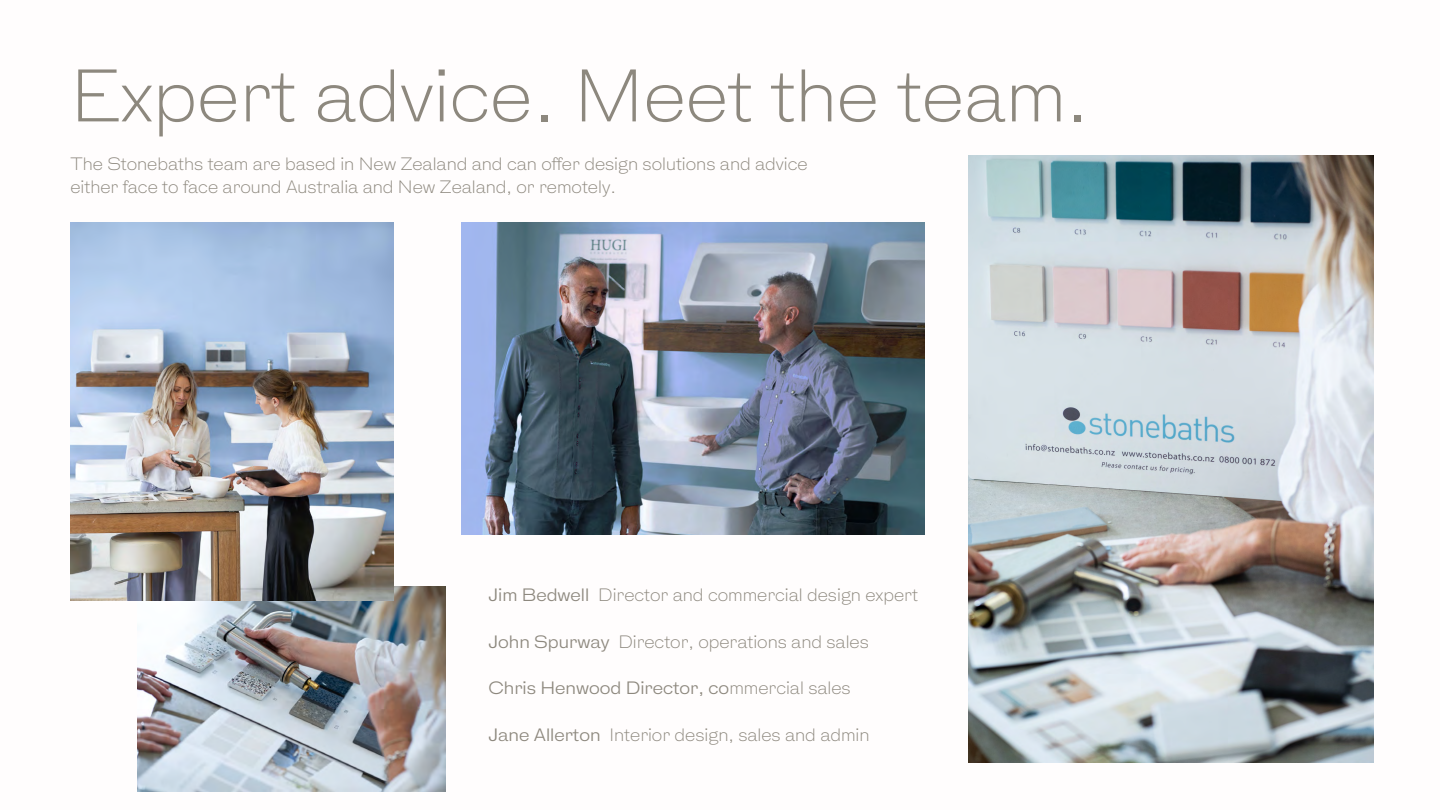
<style>
.page{position:relative;width:1440px;height:810px;background:#fff}
.page>*{position:absolute;margin:0;border:0;box-sizing:border-box;transform-origin:0 0}
.t1{font:300 70px "HK Gothic";color:#8d887e}
.t2{font:300 16.9px/23.2px "HK Gothic";color:#8d887e}
.t3{font:16.9px "HK Gothic";color:#8d887e}
.s1{font-weight:400}
.s2{font-weight:300}
</style>
<div class="page">
<img style="left:138px;top:586px;width:307px;height:205px">
<img style="left:70px;top:222px;width:324px;height:378px">
<img style="left:462px;top:222px;width:463px;height:312px">
<img style="left:969px;top:155px;width:405px;height:608px">
<p class="t1" style="left:70px;top:59px;width:1020px">Expert advice. Meet the team.</p>
<p class="t2" style="left:70px;top:154px;width:739px">The Stonebaths team are based in New Zealand and can offer design solutions and advice either face to face around Australia and New Zealand, or remotely.</p>
<p class="t2" style="left:488px;top:585px;width:431px"><span class="s1">Jim Bedwell</span> Director and commercial design expert</p>
<p class="t2" style="left:488px;top:631px;width:382px"><span class="s1">John Spurway</span> Director, operations and sales</p>
<p class="t3" style="left:488px;top:679px;width:364px">Chris Henwood Director, co<span class="s2">mmercial sales</span></p>
<p class="t2" style="left:488px;top:724px;width:383px"><span class="s1">Jane Allerton</span> Interior design, sales and admin</p>
</div>
